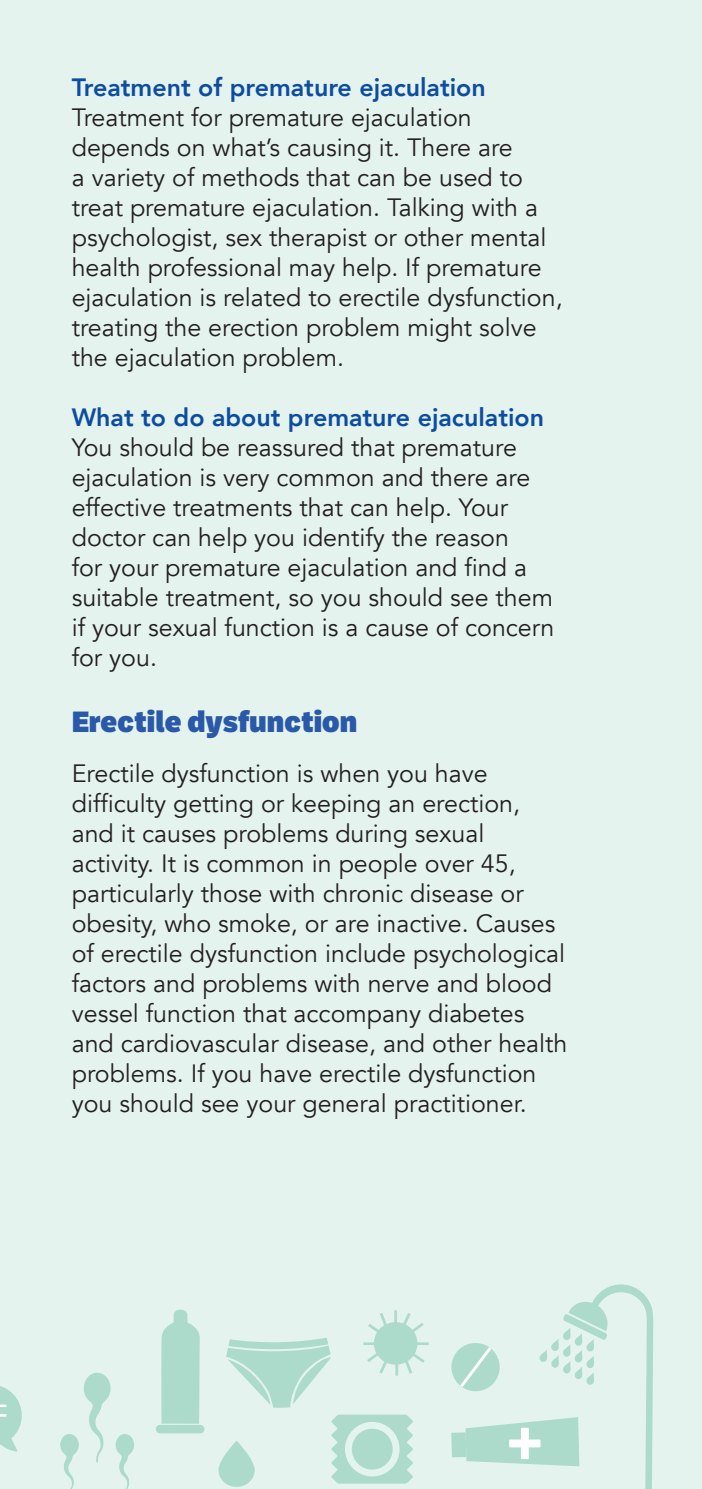
<style>
.page{position:relative;width:702px;height:1489px;background:#fff}
.page>*{position:absolute;margin:0;border:0;box-sizing:border-box;transform-origin:0 0}
.t1{font:900 30px "Ballinger";color:#2959a8}
.t2{font:25px/30px "Avenir";color:#231f20}
.t3{font:800 25px "Avenir";color:#0d4da1}
</style>
<div class="page">
<div style="left:0;top:0;width:702px;height:1488px;background:#e4f3ee"></div>
<svg style="left:161px;top:1309px;width:39px;height:114px;background:#b3decf"></svg>
<div style="left:156px;top:1424px;width:48px;height:9px;background:#acdbcb;border-radius:4px"></div>
<svg style="left:331px;top:1414px;width:82px;height:69px"></svg>
<div style="left:352px;top:1428px;width:40px;height:41px;background:#acdbcb;border-radius:50%"></div>
<svg style="left:60px;top:1372px;width:74px;height:116px"></svg>
<svg style="left:363px;top:1310px;width:65px;height:65px"></svg>
<div style="left:451px;top:1342px;width:48px;height:48px;background:#acdbcb;border-radius:50%"></div>
<svg style="left:0;top:1386px;width:22px;height:65px"></svg>
<svg style="left:218px;top:1441px;width:37px;height:45px"></svg>
<div style="left:451px;top:1432px;width:15px;height:25px;background:#acdbcb"></div>
<svg style="left:460px;top:1284px;width:193px;height:204px"></svg>
<svg style="left:226px;top:1337px;width:105px;height:70px"></svg>
<p class="t3" style="left:72px;top:68px;width:415px">Treatment of premature ejaculation</p>
<p class="t2" style="left:72px;top:103px;width:492px">Treatment for premature ejaculation depends on what’s causing it. There are<br>a variety of methods that can be used to treat premature ejaculation. Talking with a psychologist, sex therapist or other mental health professional may help. If premature ejaculation is related to erectile dysfunction, treating the erection problem might solve the ejaculation problem.</p>
<p class="t3" style="left:72px;top:398px;width:474px">What to do about premature ejaculation</p>
<p class="t2" style="left:72px;top:433px;width:484px">You should be reassured that premature ejaculation is very common and there are effective treatments that can help. Your doctor can help you identify the reason<br>for your premature ejaculation and find a suitable treatment, so you should see them if your sexual function is a cause of concern for you.</p>
<p class="t1" style="left:72px;top:700px;width:287px">Erectile dysfunction</p>
<p class="t2" style="left:72px;top:759px;width:497px">Erectile dysfunction is when you have difficulty getting or keeping an erection, and it causes problems during sexual activity. It is common in people over 45, particularly those with chronic disease or obesity, who smoke, or are inactive. Causes of erectile dysfunction include psychological factors and problems with nerve and blood vessel function that accompany diabetes and cardiovascular disease, and other health problems. If you have erectile dysfunction you should see your general practitioner.</p>
</div>
